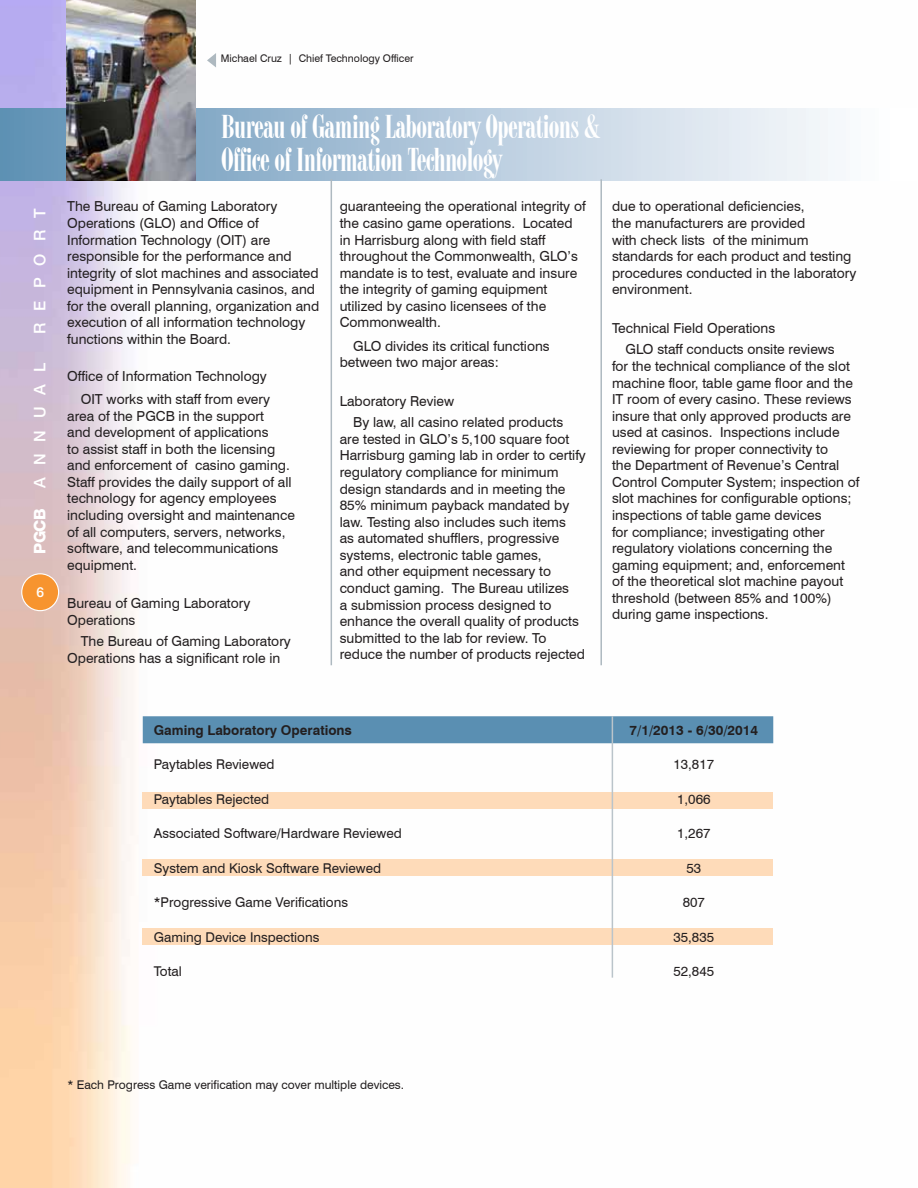
<style>
.page{position:relative;width:918px;height:1188px;background:#fff}
.page>*{position:absolute;margin:0;border:0;box-sizing:border-box;transform-origin:0 0}
.t1{font:31.5px/33px "Modern 735 BT Roman A";letter-spacing:-.02em;color:#fff}
.t2{font:500 16.05px "Helvetica Neue";color:#fff}
.t3{font:800 16.05px "Helvetica Neue";color:#fff}
.t4{font:13.8px/16.5px "Swiss 721 BT";color:#231f20}
.t5{font:500 13.8px "Helvetica Neue";color:#fff}
.t6{font:13.5px "Swiss 721 BT";color:#231f20}
.t7{font:700 13.5px "Swiss 721 BT";color:#231f20}
.t8{font:12px "Swiss 721 BT";color:#231f20}
.t9{font:10.5px "Swiss 721 BT";color:#231f20}
</style>
<div class="page">
<img style="left:0;top:0;width:774px;height:1188px">
<div style="left:22px;top:574px;width:37px;height:37px;background:#f7942f;border-radius:50%"></div>
<div style="left:21px;top:573px;width:38px;height:38px;border:1px solid #fff;border-radius:50%"></div>
<div style="left:143px;top:792px;width:630px;height:16px;background:#fedbb9"></div>
<div style="left:143px;top:859px;width:630px;height:16px;background:#fedbb9"></div>
<div style="left:143px;top:928px;width:630px;height:17px;background:#fedbb9"></div>
<div style="left:143px;top:716px;width:630px;height:27px;background:#5a8fb2"></div>
<hr style="left:612px;top:716px;width:1px;height:262px;background:#bac4ca">
<svg style="left:0;top:108px;width:835px;height:73px;background:#b5cadc"></svg>
<svg style="left:207px;top:53px;width:9px;height:15px"></svg>
<img style="left:67px;top:0;width:128px;height:180px">
<hr style="left:331px;top:179px;width:1px;height:486px;background:#aeb9c0">
<hr style="left:600px;top:179px;width:2px;height:486px;background:#aeb9c0">
<p class="t2" style="left:30px;top:334px;width:125px;rotate:-90deg">R eport</p>
<p class="t2" style="left:30px;top:488px;width:126px;rotate:-90deg">A nnual</p>
<p class="t3" style="left:30px;top:554px;width:46px;rotate:-90deg">PGCB</p>
<p class="t5" style="left:36px;top:584px;width:9px">6</p>
<p class="t9" style="left:221px;top:52px;width:194px">Michael Cruz | Chief Technology Officer</p>
<h1 class="t1" style="left:221px;top:111px;width:380px">Bureau of Gaming Laboratory Operations &amp;<br>Office of Information Technology</h1>
<p class="t4" style="left:67px;top:198px;width:254px">The Bureau of Gaming Laboratory Operations (GLO) and Office of Information Technology (OIT) are responsible for the performance and integrity of slot machines and associated equipment in Pennsylvania casinos, and for the overall planning, organization and execution of all information technology functions within the Board.</p>
<p class="t4" style="left:67px;top:364px;width:204px;line-height:23.2px;text-align:right">Office of Information Technology<br>OIT works with staff from every</p>
<p class="t4" style="left:67px;top:407px;width:229px">area of the PGCB in the support<br>and development of applications<br>to assist staff in both the licensing and enforcement of casino gaming.<br>Staff provides the daily support of all technology for agency employees including oversight and maintenance of all computers, servers, networks, software, and telecommunications equipment.</p>
<p class="t4" style="left:67px;top:595px;width:185px">Bureau of Gaming Laboratory<br>Operations</p>
<p class="t4" style="left:67px;top:633px;width:225px;text-indent:13px">The Bureau of Gaming Laboratory<br>Operations has a significant role in</p>
<p class="t4" style="left:340px;top:198px;width:247px">guaranteeing the operational integrity of the casino game operations. Located in Harrisburg along with field staff throughout the Commonwealth, GLO’s mandate is to test, evaluate and insure the integrity of gaming equipment utilized by casino licensees of the Commonwealth.</p>
<p class="t4" style="left:340px;top:337px;width:211px;text-indent:13px">GLO divides its critical functions between two major areas:</p>
<p class="t4" style="left:353px;top:390px;width:212px;line-height:21.8px;text-indent:-13px">Laboratory Review<br>By law, all casino related products</p>
<p class="t4" style="left:340px;top:431px;width:248px">are tested in GLO’s 5,100 square foot Harrisburg gaming lab in order to certify regulatory compliance for minimum design standards and in meeting the 85% minimum payback mandated by law. Testing also includes such items<br>as automated shufflers, progressive systems, electronic table games,<br>and other equipment necessary to conduct gaming. The Bureau utilizes<br>a submission process designed to enhance the overall quality of products submitted to the lab for review. To reduce the number of products rejected</p>
<p class="t4" style="left:612px;top:198px;width:246px">due to operational deficiencies,<br>the manufacturers are provided<br>with check lists of the minimum standards for each product and testing procedures conducted in the laboratory environment.</p>
<p class="t4" style="left:625px;top:317px;width:211px;line-height:21.8px;text-indent:-13px">Technical Field Operations<br>GLO staff conducts onsite reviews</p>
<p class="t4" style="left:612px;top:358px;width:249px">for the technical compliance of the slot machine floor, table game floor and the IT room of every casino. These reviews insure that only approved products are used at casinos. Inspections include reviewing for proper connectivity to<br>the Department of Revenue’s Central Control Computer System; inspection of slot machines for configurable options; inspections of table game devices<br>for compliance; investigating other regulatory violations concerning the gaming equipment; and, enforcement of the theoretical slot machine payout threshold (between 85% and 100%) during game inspections.</p>
<p class="t7" style="left:154px;top:722px;width:200px">Gaming Laboratory Operations</p>
<p class="t7" style="left:629px;top:722px;width:130px">7/1/2013 - 6/30/2014</p>
<p class="t6" style="left:154px;top:756px;width:122px">Paytables Reviewed</p>
<p class="t6" style="left:673px;top:756px;width:42px">13,817</p>
<p class="t6" style="left:154px;top:791px;width:117px">Paytables Rejected</p>
<p class="t6" style="left:677px;top:791px;width:35px">1,066</p>
<p class="t6" style="left:154px;top:825px;width:249px">Associated Software/Hardware Reviewed</p>
<p class="t6" style="left:677px;top:825px;width:35px">1,267</p>
<p class="t6" style="left:154px;top:860px;width:229px">System and Kiosk Software Reviewed</p>
<p class="t6" style="left:686px;top:860px;width:16px">53</p>
<p class="t6" style="left:154px;top:894px;width:196px">*Progressive Game Verifications</p>
<p class="t6" style="left:683px;top:894px;width:24px">807</p>
<p class="t6" style="left:154px;top:929px;width:167px">Gaming Device Inspections</p>
<p class="t6" style="left:673px;top:929px;width:42px">35,835</p>
<p class="t6" style="left:154px;top:963px;width:30px">Total</p>
<p class="t6" style="left:673px;top:963px;width:42px">52,845</p>
<p class="t8" style="left:68px;top:1078px;width:338px">* Each Progress Game verification may cover multiple devices.</p>
</div>
